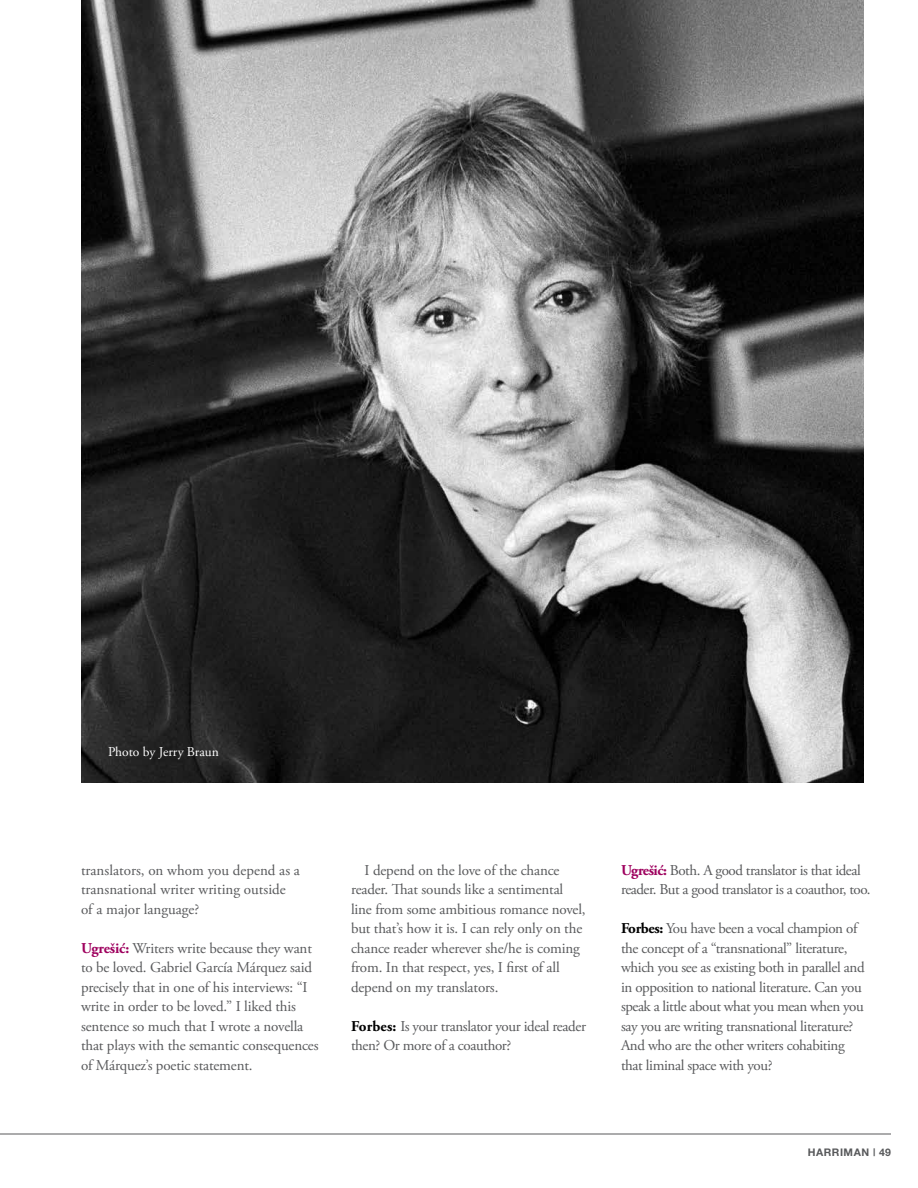
<style>
.page{position:relative;width:918px;height:1188px;background:#fff}
.page>*{position:absolute;margin:0;border:0;box-sizing:border-box;transform-origin:0 0}
.t1{font:15px/19.5px "Adobe Garamond Pro";letter-spacing:-.01em;color:#58595b}
.t2{font:15px/19.5px "Adobe Garamond Pro";letter-spacing:-.03em;color:#58595b}
.t3{font:13.5px "Adobe Garamond";color:#fff}
.t4{font:700 10.5px "Helvetica Neue";letter-spacing:.05em;color:#58595b}
.s1{font-weight:700;color:#9e005e}
.s2{font-weight:700;color:#000}
</style>
<div class="page">
<hr style="left:0;top:1134px;width:891px;height:1px;background:#58595b">
<img style="left:81px;top:0;width:783px;height:783px">
<p class="t3" style="left:108px;top:745px;width:112px">Photo by Jerry Braun</p>
<p class="t1" style="left:81px;top:861px;width:221px">translators, on whom you depend as a transnational writer writing outside of a major language?</p>
<p class="t1" style="left:81px;top:939px;width:239px"><span class="s1">Ugrešić:</span> Writers write because they want to be loved. Gabriel García Márquez said precisely that in one of his interviews: “I write in order to be loved.” I liked this sentence so much that I wrote a novella that plays with the semantic consequences of Márquez’s poetic statement.</p>
<p class="t1" style="left:351px;top:861px;width:236px;text-indent:14px">I depend on the love of the chance reader. That sounds like a sentimental line from some ambitious romance novel, but that’s how it is. I can rely only on the chance reader wherever she/he is coming from. In that respect, yes, I first of all depend on my translators.</p>
<p class="t1" style="left:351px;top:1017px;width:237px"><span class="s2">Forbes:</span> Is your translator your ideal reader then? Or more of a coauthor?</p>
<p class="t2" style="left:621px;top:861px;width:251px"><span class="s1">Ugrešić:</span> Both. A good translator is that ideal reader. But a good translator is a coauthor, too.</p>
<p class="t1" style="left:621px;top:919px;width:245px"><span class="s2">Forbes:</span> You have been a vocal champion of the concept of a “transnational” literature, which you see as existing both in parallel and in opposition to national literature. Can you speak a little about what you mean when you say you are writing transnational literature?<br>And who are the other writers cohabiting that liminal space with you?</p>
<p class="t4" style="left:808px;top:1145px;width:85px">HARRIMAN | 49</p>
</div>
